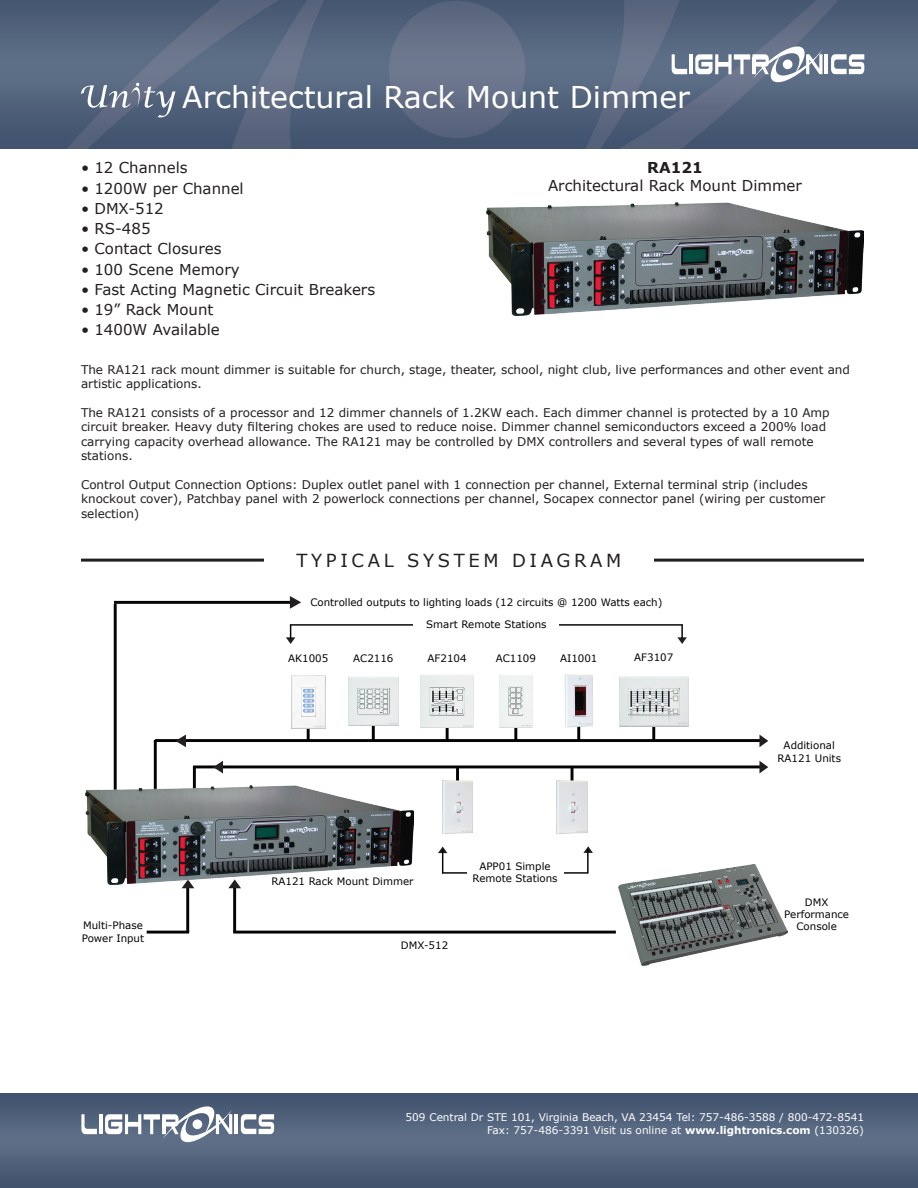
<style>
.page{position:relative;width:918px;height:1188px;background:#fff}
.page>*{position:absolute;margin:0;border:0;box-sizing:border-box;transform-origin:0 0}
.t1{font:30px "Verdana";color:#fff}
.t2{font:18px "Verdana";letter-spacing:.2em;color:#231f20}
.t3{font:15px "Verdana";color:#231f20}
.t4{font:700 15px "Verdana";color:#231f20}
.t5{font:12px/14.4px "Verdana";color:#231f20}
.t6{font:10.5px "Verdana";color:#fff}
.t7{font:10.2px/12.3px "Verdana";color:#040503;text-align:center}
.s1{font-weight:700}
</style>
<div class="page">
<img style="left:0;top:0;width:918px;height:148px">
<img style="left:0;top:1093px;width:918px;height:95px">
<svg style="left:672px;top:54px;width:15px;height:20px"></svg>
<hr style="left:689px;top:54px;width:4px;height:20px;background:#fff">
<svg style="left:695px;top:44px;width:128px;height:41px"></svg>
<hr style="left:752px;top:58px;width:4px;height:16px;background:#fff">
<hr style="left:825px;top:54px;width:3px;height:20px;background:#fff">
<svg style="left:831px;top:54px;width:33px;height:20px"></svg>
<svg style="left:81px;top:1114px;width:16px;height:20px"></svg>
<hr style="left:99px;top:1114px;width:3px;height:20px;background:#fff">
<svg style="left:105px;top:1104px;width:127px;height:40px"></svg>
<hr style="left:162px;top:1118px;width:3px;height:16px;background:#fff">
<hr style="left:235px;top:1114px;width:3px;height:20px;background:#fff">
<svg style="left:241px;top:1114px;width:33px;height:20px"></svg>
<hr style="left:654px;top:559px;width:210px;height:3px;background:#231f20">
<hr style="left:81px;top:559px;width:183px;height:3px;background:#231f20">
<img style="left:486px;top:202px;width:378px;height:114px">
<hr style="left:193px;top:767px;width:3px;height:67px;background:#040503">
<hr style="left:154px;top:741px;width:3px;height:93px;background:#040503">
<hr style="left:114px;top:604px;width:3px;height:203px;background:#040503">
<hr style="left:114px;top:601px;width:180px;height:3px;background:#040503">
<svg style="left:290px;top:596px;width:11px;height:13px"></svg>
<hr style="left:235px;top:931px;width:379px;height:3px;background:#040503">
<img style="left:619px;top:864px;width:169px;height:101px">
<hr style="left:233px;top:886px;width:3px;height:46px;background:#040503">
<hr style="left:148px;top:931px;width:40px;height:3px;background:#040503">
<hr style="left:186px;top:886px;width:3px;height:46px;background:#040503">
<svg style="left:228px;top:884px;width:13px;height:4px"></svg>
<svg style="left:182px;top:884px;width:12px;height:4px"></svg>
<svg style="left:583px;top:846px;width:10px;height:7px"></svg>
<hr style="left:443px;top:872px;width:144px;height:2px;background:#040503">
<hr style="left:155px;top:739px;width:608px;height:3px;background:#040503">
<hr style="left:193px;top:765px;width:570px;height:3px;background:#040503">
<hr style="left:456px;top:767px;width:3px;height:27px;background:#040503">
<img style="left:442px;top:780px;width:31px;height:53px">
<hr style="left:571px;top:767px;width:2px;height:27px;background:#040503">
<img style="left:557px;top:780px;width:30px;height:53px">
<hr style="left:372px;top:714px;width:3px;height:27px;background:#040503">
<img style="left:348px;top:676px;width:50px;height:50px">
<hr style="left:307px;top:714px;width:3px;height:27px;background:#040503">
<img style="left:291px;top:675px;width:34px;height:53px">
<hr style="left:446px;top:714px;width:3px;height:27px;background:#040503">
<img style="left:421px;top:675px;width:53px;height:53px">
<hr style="left:514px;top:714px;width:3px;height:27px;background:#040503">
<img style="left:499px;top:675px;width:34px;height:53px">
<hr style="left:577px;top:714px;width:3px;height:27px;background:#040503">
<img style="left:564px;top:675px;width:29px;height:53px">
<hr style="left:652px;top:714px;width:3px;height:27px;background:#040503">
<img style="left:619px;top:676px;width:69px;height:50px">
<svg style="left:176px;top:735px;width:10px;height:12px"></svg>
<svg style="left:213px;top:761px;width:10px;height:12px"></svg>
<svg style="left:759px;top:761px;width:9px;height:12px"></svg>
<svg style="left:759px;top:735px;width:9px;height:12px"></svg>
<hr style="left:291px;top:624px;width:391px;height:2px;background:#040503">
<div style="left:414px;top:612px;width:145px;height:26px;background:#fff"></div>
<svg style="left:286px;top:625px;width:9px;height:19px"></svg>
<svg style="left:677px;top:625px;width:10px;height:19px"></svg>
<div style="left:467px;top:860px;width:96px;height:26px;background:#fff"></div>
<svg style="left:438px;top:847px;width:9px;height:26px"></svg>
<hr style="left:587px;top:850px;width:2px;height:23px;background:#040503">
<img style="left:86px;top:786px;width:328px;height:98px">
<svg style="left:81px;top:82px;width:95px;height:35px;background:#737f94"></svg>
<p class="t1" style="left:182px;top:78px;width:509px">Architectural Rack Mount Dimmer</p>
<p class="t3" style="left:81px;top:158px;width:108px">• 12 Channels</p>
<p class="t3" style="left:81px;top:179px;width:164px">• 1200W per Channel</p>
<p class="t3" style="left:81px;top:199px;width:84px">• DMX-512</p>
<p class="t3" style="left:81px;top:219px;width:71px">• RS-485</p>
<p class="t3" style="left:81px;top:239px;width:142px">• Contact Closures</p>
<p class="t3" style="left:81px;top:260px;width:160px">• 100 Scene Memory</p>
<p class="t3" style="left:81px;top:280px;width:296px">• Fast Acting Magnetic Circuit Breakers</p>
<p class="t3" style="left:81px;top:300px;width:134px">• 19” Rack Mount</p>
<p class="t3" style="left:81px;top:320px;width:140px">• 1400W Available</p>
<p class="t4" style="left:647px;top:158px;width:57px">RA121</p>
<p class="t3" style="left:548px;top:176px;width:255px">Architectural Rack Mount Dimmer</p>
<p class="t5" style="left:81px;top:362px;width:770px">The RA121 rack mount dimmer is suitable for church, stage, theater, school, night club, live performances and other event and artistic applications.</p>
<p class="t5" style="left:81px;top:405px;width:750px">The RA121 consists of a processor and 12 dimmer channels of 1.2KW each. Each dimmer channel is protected by a 10 Amp</p>
<p class="t5" style="left:81px;top:419px;width:747px">circuit breaker. Heavy duty filtering chokes are used to reduce noise. Dimmer channel semiconductors exceed a 200% load</p>
<p class="t5" style="left:81px;top:434px;width:734px">carrying capacity overhead allowance. The RA121 may be controlled by DMX controllers and several types of wall remote</p>
<p class="t5" style="left:81px;top:448px;width:53px">stations.</p>
<p class="t5" style="left:81px;top:477px;width:728px">Control Output Connection Options: Duplex outlet panel with 1 connection per channel, External terminal strip (includes</p>
<p class="t5" style="left:81px;top:491px;width:746px">knockout cover), Patchbay panel with 2 powerlock connections per channel, Socapex connector panel (wiring per customer</p>
<p class="t5" style="left:81px;top:506px;width:60px">selection)</p>
<p class="t2" style="left:297px;top:549px;width:326px">TYPICAL SYSTEM DIAGRAM</p>
<p class="t7" style="left:310px;top:596px;width:354px">Controlled outputs to lighting loads (12 circuits @ 1200 Watts each)</p>
<p class="t7" style="left:426px;top:618px;width:122px">Smart Remote Stations</p>
<p class="t7" style="left:82px;top:919px;width:64px;text-align:left">Multi-Phase<br>Power Input</p>
<p class="t7" style="left:288px;top:651px;width:42px">AK1005</p>
<p class="t7" style="left:353px;top:651px;width:42px">AC2116</p>
<p class="t7" style="left:428px;top:651px;width:41px">AF2104</p>
<p class="t7" style="left:496px;top:651px;width:42px">AC1109</p>
<p class="t7" style="left:560px;top:651px;width:39px">AI1001</p>
<p class="t7" style="left:634px;top:651px;width:41px">AF3107</p>
<p class="t7" style="left:271px;top:875px;width:144px">RA121 Rack Mount Dimmer</p>
<p class="t7" style="left:401px;top:938px;width:49px">DMX-512</p>
<p class="t7" style="left:472px;top:860px;width:87px">APP01 Simple<br>Remote Stations</p>
<p class="t7" style="left:777px;top:739px;width:65px">Additional<br>RA121 Units</p>
<p class="t7" style="left:784px;top:896px;width:66px">DMX<br>Performance<br>Console</p>
<p class="t6" style="left:406px;top:1111px;width:460px">509 Central Dr STE 101, Virginia Beach, VA 23454 Tel: 757-486-3588 / 800-472-8541</p>
<p class="t6" style="left:487px;top:1123px;width:378px">Fax: 757-486-3391 Visit us online at <span class="s1">www.lightronics.com</span> (130326)</p>
</div>
